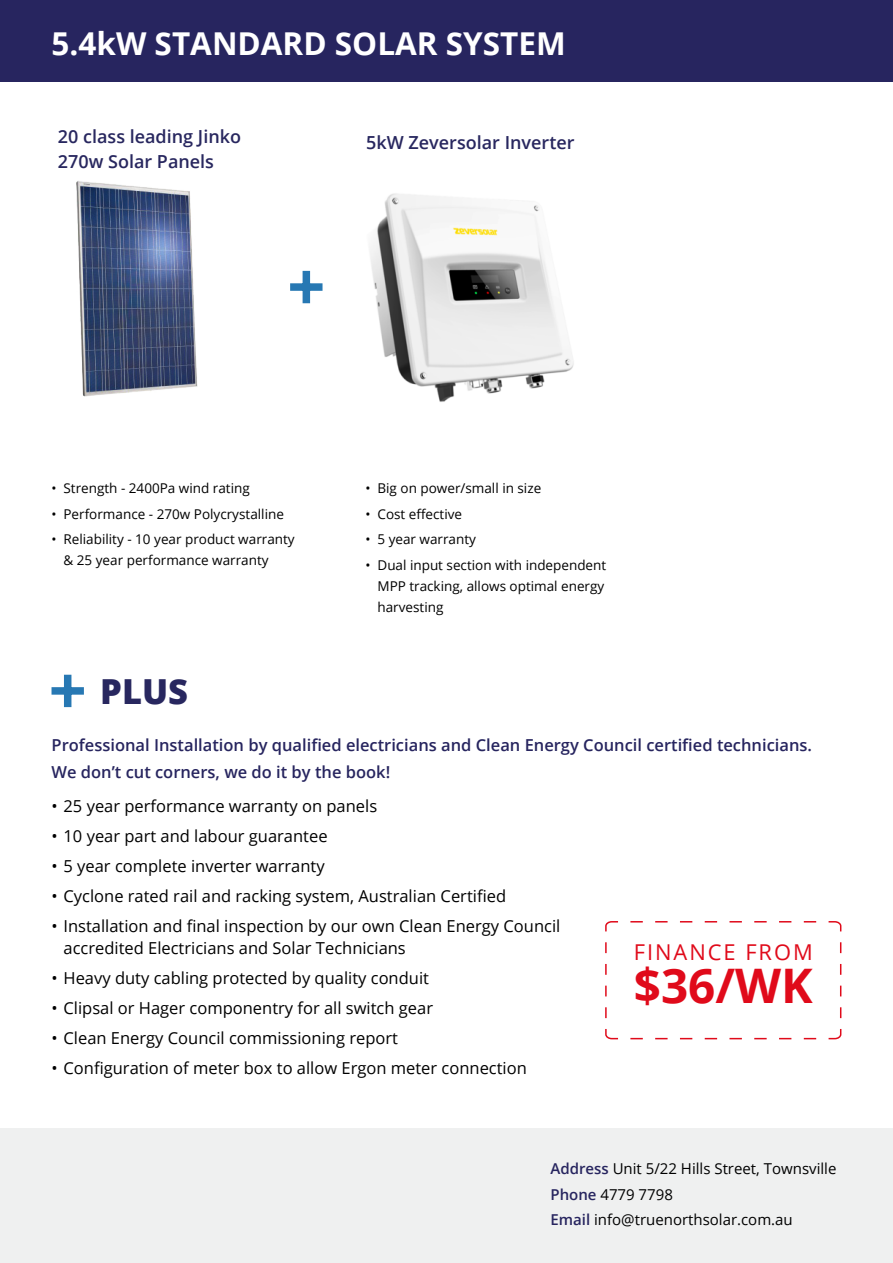
<style>
.page{position:relative;width:893px;height:1263px;background:#fff}
.page>*{position:absolute;margin:0;border:0;box-sizing:border-box;transform-origin:0 0}
.t1{font:700 47.7px "Open Sans";color:#e00a1a}
.t2{font:800 34.5px "Open Sans";color:#28275f}
.t3{font:700 31.5px "Open Sans";color:#fff}
.t4{font:21.9px "Open Sans";letter-spacing:.09em;color:#e00a1a}
.t5{font:600 18px/25.5px "Open Sans";color:#28275f}
.t6{font:16.5px/22.5px "Open Sans";color:#000}
.t7{font:600 16.5px/27px "Open Sans";color:#27255f}
.t8{font:15px/25.5px "Open Sans";color:#000}
.t9{font:13.5px/21px "Open Sans";color:#000}
.s1{font-weight:600;color:#27255f}
</style>
<div class="page">
<svg style="left:605px;top:921px;width:237px;height:119px"></svg>
<div style="left:0;top:1128px;width:893px;height:135px;background:#eff0f0"></div>
<div style="left:290px;top:283px;width:33px;height:8px;background:#2778b3"></div>
<div style="left:303px;top:271px;width:7px;height:32px;background:#2778b3"></div>
<div style="left:0;top:0;width:893px;height:81px;background:#27255f"></div>
<div style="left:52px;top:687px;width:32px;height:8px;background:#2778b3"></div>
<div style="left:64px;top:675px;width:7px;height:32px;background:#2778b3"></div>
<img style="left:76px;top:181px;width:122px;height:216px">
<img style="left:370px;top:193px;width:204px;height:209px">
<h3 class="t3" style="left:52px;top:21px;width:516px">5.4kW STANDARD SOLAR SYSTEM</h3>
<p class="t5" style="left:58px;top:123px;width:185px">20 class leading Jinko<br>270w Solar Panels</p>
<p class="t5" style="left:366px;top:129px;width:210px">5kW Zeversolar Inverter</p>
<p class="t9" style="left:52px;top:477px;width:200px">• Strength - 2400Pa wind rating</p>
<p class="t9" style="left:52px;top:503px;width:234px">• Performance - 270w Polycrystalline</p>
<p class="t9" style="left:64px;top:528px;width:233px;text-indent:-12px">• Reliability - 10 year product warranty &amp; 25 year performance warranty</p>
<p class="t9" style="left:365px;top:477px;width:177px">• Big on power/small in size</p>
<p class="t9" style="left:365px;top:503px;width:98px">• Cost effective</p>
<p class="t9" style="left:365px;top:528px;width:112px">• 5 year warranty</p>
<p class="t9" style="left:377px;top:554px;width:230px;text-indent:-12px">• Dual input section with independent<br>MPP tracking, allows optimal energy harvesting</p>
<h2 class="t2" style="left:100px;top:665px;width:89px">PLUS</h2>
<p class="t7" style="left:52px;top:731px;width:762px">Professional Installation by qualified electricians and Clean Energy Council certified technicians.<br>We don’t cut corners, we do it by the book!</p>
<p class="t6" style="left:52px;top:794px;width:327px">• 25 year performance warranty on panels</p>
<p class="t6" style="left:52px;top:824px;width:278px">• 10 year part and labour guarantee</p>
<p class="t6" style="left:52px;top:854px;width:275px">• 5 year complete inverter warranty</p>
<p class="t6" style="left:52px;top:884px;width:456px">• Cyclone rated rail and racking system, Australian Certified</p>
<p class="t6" style="left:64px;top:914px;width:498px;text-indent:-12px">• Installation and final inspection by our own Clean Energy Council accredited Electricians and Solar Technicians</p>
<p class="t6" style="left:52px;top:967px;width:379px">• Heavy duty cabling protected by quality conduit</p>
<p class="t6" style="left:52px;top:997px;width:383px">• Clipsal or Hager componentry for all switch gear</p>
<p class="t6" style="left:52px;top:1027px;width:348px">• Clean Energy Council commissioning report</p>
<p class="t6" style="left:52px;top:1057px;width:477px">• Configuration of meter box to allow Ergon meter connection</p>
<h3 class="t4" style="left:634px;top:937px;width:180px">FINANCE FROM</h3>
<h1 class="t1" style="left:634px;top:952px;width:180px">$36/WK</h1>
<p class="t8" style="left:550px;top:1156px;width:288px"><span class="s1">Address</span> Unit 5/22 Hills Street, Townsville<br><span class="s1">Phone</span> 4779 7798<br><span class="s1">Email</span> info@truenorthsolar.com.au</p>
</div>
